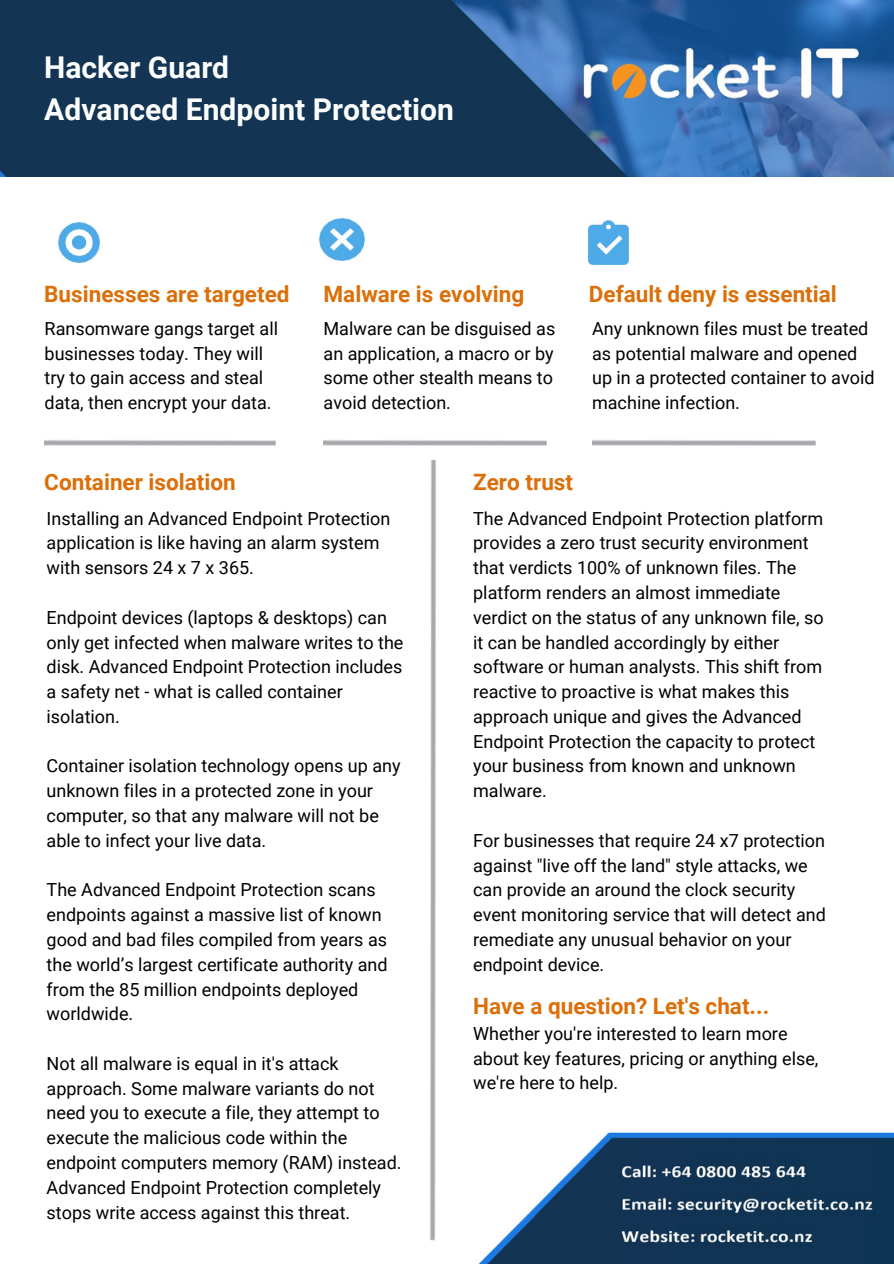
<style>
.page{position:relative;width:894px;height:1264px;background:#fff}
.page>*{position:absolute;margin:0;border:0;box-sizing:border-box;transform-origin:0 0}
.t1{font:700 30px/41.7px "Roboto";color:#fcfefe}
.t2{font:700 22.5px "Roboto";color:#db6f09}
.t3{font:18px/24.8px "Roboto";color:#000}
</style>
<div class="page">
<img style="left:58px;top:222px;width:42px;height:41px">
<img style="left:320px;top:219px;width:45px;height:41px">
<img style="left:588px;top:220px;width:40px;height:44px">
<img style="left:479px;top:1132px;width:414px;height:131px">
<img style="left:408px;top:439px;width:46px;height:802px">
<img style="left:0;top:0;width:893px;height:177px">
<h1 class="t1" style="left:44px;top:47px;width:411px">Hacker Guard<br>Advanced Endpoint Protection</h1>
<p class="t2" style="left:44px;top:281px;width:247px">Businesses are targeted</p>
<p class="t2" style="left:323px;top:281px;width:202px">Malware is evolving</p>
<p class="t2" style="left:588px;top:281px;width:249px">Default deny is essential</p>
<p class="t3" style="left:45px;top:316px;width:235px">Ransomware gangs target all businesses today. They will try to gain access and steal data, then encrypt your data.</p>
<p class="t3" style="left:323px;top:316px;width:233px">Malware can be disguised as an application, a macro or by some other stealth means to avoid detection.</p>
<p class="t3" style="left:592px;top:316px;width:284px">Any unknown files must be treated as potential malware and opened up in a protected container to avoid machine infection.</p>
<p class="t2" style="left:44px;top:469px;width:193px">Container isolation</p>
<p class="t2" style="left:473px;top:469px;width:101px">Zero trust</p>
<p class="t3" style="left:47px;top:506px;width:345px">Installing an Advanced Endpoint Protection application is like having an alarm system with sensors 24 x 7 x 365.</p>
<p class="t3" style="left:47px;top:605px;width:358px">Endpoint devices (laptops &amp; desktops) can only get infected when malware writes to the disk. Advanced Endpoint Protection includes a safety net - what is called container isolation.</p>
<p class="t3" style="left:47px;top:754px;width:355px">Container isolation technology opens up any unknown files in a protected zone in your computer, so that any malware will not be able to infect your live data.</p>
<p class="t3" style="left:47px;top:877px;width:342px">The Advanced Endpoint Protection scans endpoints against a massive list of known good and bad files compiled from years as the world’s largest certificate authority and from the 85 million endpoints deployed worldwide.</p>
<p class="t3" style="left:47px;top:1051px;width:356px">Not all malware is equal in it's attack approach. Some malware variants do not need you to execute a file, they attempt to execute the malicious code within the endpoint computers memory (RAM) instead.<br>Advanced Endpoint Protection completely stops write access against this threat.</p>
<p class="t3" style="left:473px;top:506px;width:352px">The Advanced Endpoint Protection platform provides a zero trust security environment that verdicts 100% of unknown files. The platform renders an almost immediate verdict on the status of any unknown file, so it can be handled accordingly by either software or human analysts. This shift from reactive to proactive is what makes this approach unique and gives the Advanced Endpoint Protection the capacity to protect your business from known and unknown malware.</p>
<p class="t3" style="left:473px;top:828px;width:354px">For businesses that require 24 x7 protection against "live off the land" style attacks, we can provide an around the clock security event monitoring service that will detect and remediate any unusual behavior on your endpoint device.</p>
<p class="t2" style="left:473px;top:993px;width:297px">Have a question? Let's chat...</p>
<p class="t3" style="left:473px;top:1021px;width:346px">Whether you're interested to learn more about key features, pricing or anything else, we're here to help.</p>
</div>
